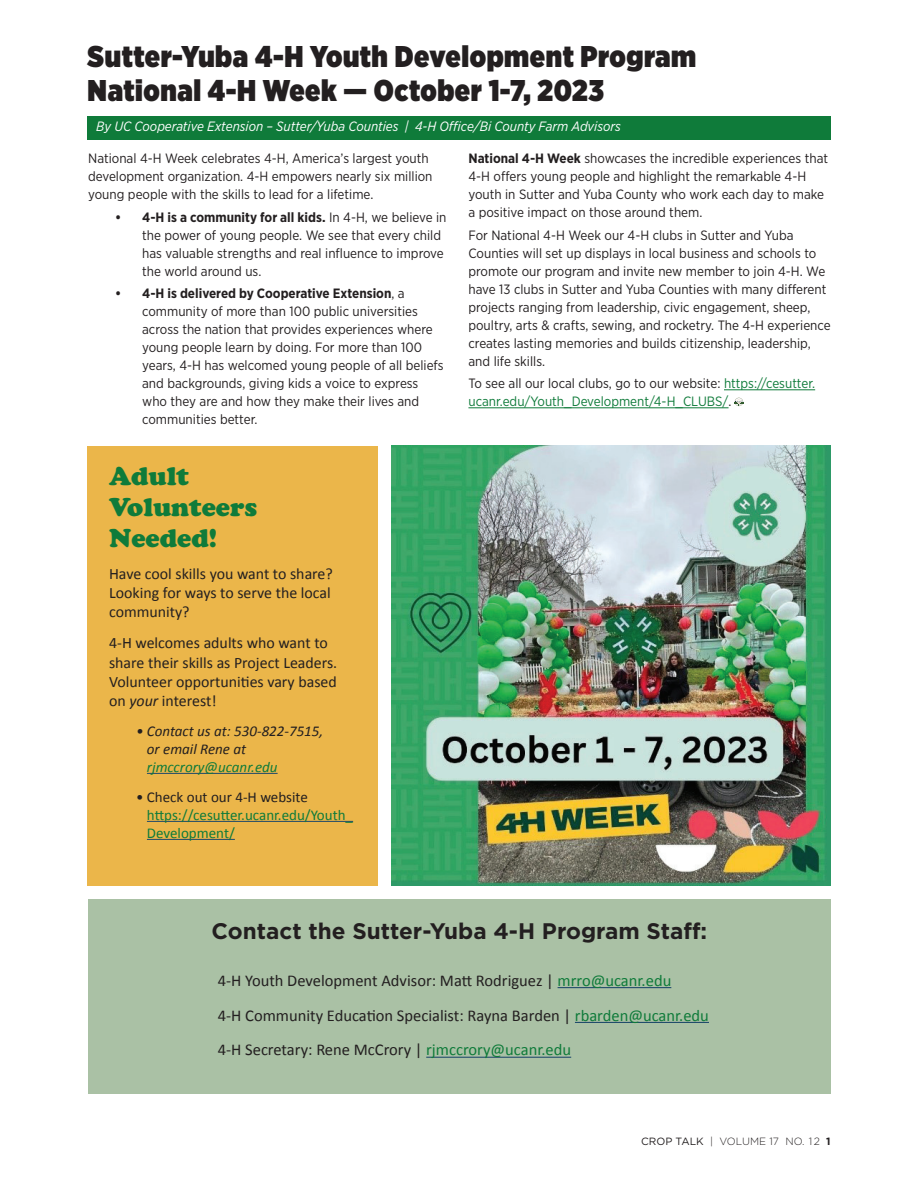
<style>
.page{position:relative;width:918px;height:1188px;background:#fff}
.page>*{position:absolute;margin:0;border:0;box-sizing:border-box;transform-origin:0 0}
.t1{font:900 30px/34.5px "Gotham Narrow";letter-spacing:.02em;color:#231f20;scale:.95 1}
.t2{font:25.5px/30.6px "Cooper Black Std";color:#0f7b3a}
.t3{font:700 22.5px "Gotham";color:#231f20}
.t4{font:16.5px/34.8px "Calibri";color:#231f20}
.t5{font:15.9px/19px "Calibri";color:#231f20}
.t6{font:15px/18px "Calibri";color:#0f7b3a}
.t7{font:italic 15px/18px "Calibri";color:#231f20}
.t8{font:15px "Calibri";color:#231f20}
.t9{font:italic 15px "Calibri";color:#0f7b3a}
.t10{font:13.5px/18px "Gotham Narrow";color:#231f20}
.t11{font:13.5px/18px "Gotham Narrow";color:#0f7b3a}
.t12{font:italic 13.5px "Gotham Narrow";color:#fff}
.t13{font:300 10.5px "Gotham";color:#231f20}
.s1{font-weight:700}
.s2{color:#231f20}
.s3{font-style:italic}
.s4{color:#0f7b3a}
.s5{font-weight:400}
</style>
<div class="page">
<div style="left:87px;top:116px;width:744px;height:23px;background:#0f7b3a"></div>
<img style="left:391px;top:446px;width:440px;height:440px">
<hr style="left:724px;top:389px;width:91px;height:1px;background:#0f7b3a">
<hr style="left:468px;top:407px;width:261px;height:1px;background:#0f7b3a">
<div style="left:87px;top:446px;width:291px;height:440px;background:#ebb64a"></div>
<hr style="left:147px;top:773px;width:131px;height:1px;background:#1e496a">
<hr style="left:147px;top:821px;width:206px;height:1px;background:#1e496a">
<hr style="left:147px;top:839px;width:88px;height:1px;background:#1e496a">
<div style="left:88px;top:899px;width:743px;height:195px;background:#aac1a5"></div>
<hr style="left:558px;top:987px;width:113px;height:1px;background:#1e496a">
<hr style="left:575px;top:1022px;width:134px;height:1px;background:#1e496a">
<hr style="left:426px;top:1057px;width:145px;height:1px;background:#1e496a">
<svg style="left:734px;top:398px;width:10px;height:8px"></svg>
<h1 class="t1" style="left:88px;top:38px;width:642px">Sutter-Yuba 4-H Youth Development Program<br>National 4-H Week — October 1-7, 2023</h1>
<p class="t12" style="left:96px;top:118px;width:526px">By UC Cooperative Extension – Sutter/Yuba Counties | 4-H Office/Bi County Farm Advisors</p>
<p class="t10" style="left:88px;top:149px;width:346px">National 4-H Week celebrates 4-H, America’s largest youth development organization. 4-H empowers nearly six million young people with the skills to lead for a lifetime.</p>
<p class="t10" style="left:142px;top:208px;width:306px;text-indent:-27px"><span class="s1">• 4-H is a community for all kids.</span> In 4-H, we believe in the power of young people. We see that every child has valuable strengths and real influence to improve the world around us.</p>
<p class="t10" style="left:142px;top:284px;width:303px;text-indent:-27px"><span class="s1">• 4-H is delivered by Cooperative Extension</span>, a community of more than 100 public universities across the nation that provides experiences where young people learn by doing. For more than 100 years, 4-H has welcomed young people of all beliefs and backgrounds, giving kids a voice to express who they are and how they make their lives and communities better.</p>
<p class="t10" style="left:468px;top:149px;width:361px"><span class="s1">National 4-H Week</span> showcases the incredible experiences that 4-H offers young people and highlight the remarkable 4-H youth in Sutter and Yuba County who work each day to make a positive impact on those around them.</p>
<p class="t10" style="left:468px;top:226px;width:364px">For National 4-H Week our 4-H clubs in Sutter and Yuba Counties will set up displays in local business and schools to promote our program and invite new member to join 4-H. We have 13 clubs in Sutter and Yuba Counties with many different projects ranging from leadership, civic engagement, sheep, poultry, arts &amp; crafts, sewing, and rocketry. The 4-H experience creates lasting memories and builds citizenship, leadership, and life skills.</p>
<p class="t11" style="left:468px;top:374px;width:348px"><span class="s2">To see all our local clubs, go to our website:</span> https://cesutter. ucanr.edu/Youth_Development/4-H_CLUBS/<span class="s2">.</span></p>
<h2 class="t2" style="left:109px;top:461px;width:150px">Adult<br>Volunteers<br>Needed!</h2>
<p class="t5" style="left:109px;top:564px;width:225px">Have cool skills you want to share?<br>Looking for ways to serve the local community?</p>
<p class="t5" style="left:109px;top:633px;width:230px">4-H welcomes adults who want to share their skills as Project Leaders.<br>Volunteer opportunities vary based on <span class="s3">your</span> interest!</p>
<p class="t7" style="left:147px;top:721px;width:178px;text-indent:-11px">• Contact us at: 530-822-7515, or email Rene at</p>
<p class="t9" style="left:147px;top:756px;width:132px">rjmccrory@ucanr.edu</p>
<p class="t8" style="left:136px;top:786px;width:173px">• Check out our 4-H website</p>
<p class="t6" style="left:147px;top:805px;width:208px">https://cesutter.ucanr.edu/Youth_<br>Development/</p>
<h3 class="t3" style="left:212px;top:916px;width:497px">Contact the Sutter-Yuba 4-H Program Staff:</h3>
<p class="t4" style="left:218px;top:962px;width:493px">4-H Youth Development Advisor: Matt Rodriguez | <span class="s4">mrro@ucanr.edu<br></span>4-H Community Education Specialist: Rayna Barden | <span class="s4">rbarden@ucanr.edu<br></span>4-H Secretary: Rene McCrory | <span class="s4">rjmccrory@ucanr.edu</span></p>
<p class="t13" style="left:641px;top:1135px;width:191px"><span class="s5">CROP TALK</span> | VOLUME 17 NO. 12 <span class="s1">1</span></p>
</div>
